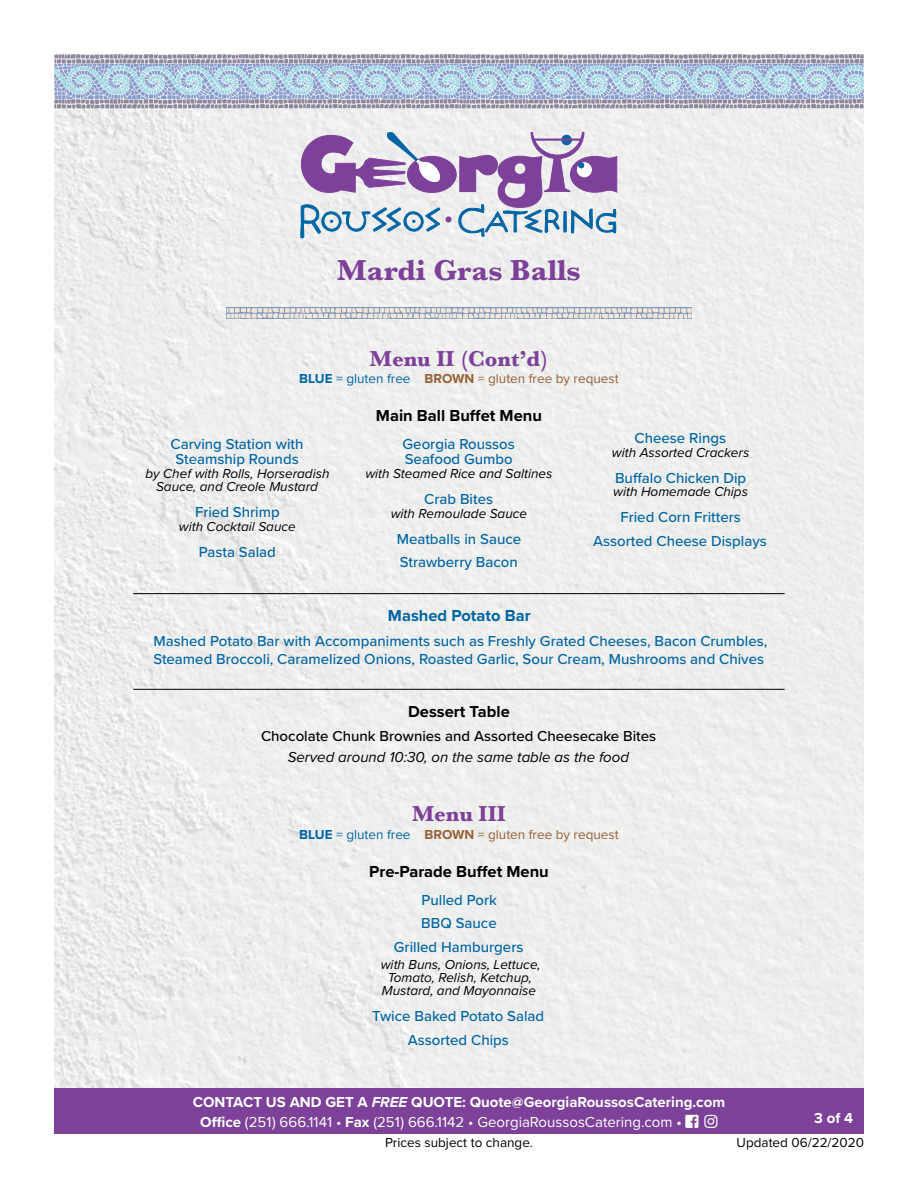
<style>
.page{position:relative;width:918px;height:1188px;background:#fff}
.page>*{position:absolute;margin:0;border:0;box-sizing:border-box;transform-origin:0 0}
.t1{font:700 30px "Baskerville";color:#7d4199}
.t2{font:700 22.5px "Baskerville";color:#7d4199}
.t3{font:700 16.5px "Proxima Nova";color:#000}
.t4{font:700 16.5px "Proxima Nova";color:#0065a4}
.t5{font:500 15px/23.7px "Proxima Nova";color:#0065a4;text-align:center}
.t6{font:700 15px/19.5px "Proxima Nova";color:#fff;text-align:center}
.t7{font:500 15px "Proxima Nova";color:#000}
.t8{font:italic 15px "Proxima Nova";color:#000}
.t9{font:italic 13.5px/13.2px "Proxima Nova";color:#000;text-align:center}
.t10{font:13.5px "Proxima Nova";color:#976037}
.t11{font:13.5px "Proxima Nova";color:#000}
.s1{font-weight:700;color:#0065a4}
.s2{color:#0065a4}
.s3{font-weight:700}
.s4{font-style:italic}
.s5{font-weight:400}
.s6{font-weight:600}
</style>
<div class="page">
<div style="left:54px;top:108px;width:810px;height:980px;background:#eeeeed"></div>
<div style="left:54px;top:1088px;width:810px;height:46px;background:#7d4199"></div>
<svg style="left:54px;top:54px;width:810px;height:54px;background:#afbed2"></svg>
<svg style="left:300px;top:131px;width:318px;height:107px"></svg>
<div style="left:226px;top:307px;width:466px;height:12px;background:#7f98bd"></div>
<svg style="left:227px;top:308px;width:465px;height:11px;background:#c9cace"></svg>
<hr style="left:133px;top:593px;width:652px;height:1px;background:#000">
<hr style="left:133px;top:689px;width:652px;height:1px;background:#000">
<h1 class="t1" style="left:337px;top:249px;width:245px">Mardi Gras Balls</h1>
<h2 class="t2" style="left:370px;top:343px;width:180px">Menu II (Cont’d)</h2>
<p class="t10" style="left:299px;top:369px;width:321px"><span class="s1">BLUE</span> <span class="s2">= gluten free</span> <span class="s3">BROWN</span> = gluten free by request</p>
<p class="t5" style="left:171px;top:436px;width:134px;line-height:14.7px">Carving Station with<br>Steamship Rounds</p>
<p class="t9" style="left:145px;top:466px;width:186px">by Chef with Rolls, Horseradish<br>Sauce, and Creole Mustard</p>
<p class="t5" style="left:195px;top:500px;width:86px">Fried Shrimp</p>
<p class="t9" style="left:179px;top:519px;width:119px">with Cocktail Sauce</p>
<p class="t5" style="left:199px;top:540px;width:79px">Pasta Salad</p>
<p class="t3" style="left:376px;top:404px;width:168px">Main Ball Buffet Menu</p>
<p class="t5" style="left:403px;top:436px;width:114px;line-height:14.7px;text-align:left">Georgia Roussos<br>Seafood Gumbo</p>
<p class="t9" style="left:365px;top:466px;width:189px">with Steamed Rice and Saltines</p>
<p class="t5" style="left:424px;top:486px;width:70px">Crab Bites</p>
<p class="t9" style="left:391px;top:506px;width:138px">with Remoulade Sauce</p>
<p class="t5" style="left:397px;top:526px;width:126px;text-align:left">Meatballs in Sauce<br>Strawberry Bacon</p>
<p class="t5" style="left:635px;top:426px;width:93px">Cheese Rings</p>
<p class="t9" style="left:612px;top:446px;width:139px">with Assorted Crackers</p>
<p class="t5" style="left:615px;top:466px;width:133px">Buffalo Chicken Dip</p>
<p class="t9" style="left:613px;top:484px;width:136px">with Homemade Chips</p>
<p class="t5" style="left:593px;top:505px;width:175px">Fried Corn Fritters<br>Assorted Cheese Displays</p>
<p class="t4" style="left:388px;top:603px;width:144px">Mashed Potato Bar</p>
<p class="t5" style="left:153px;top:631px;width:616px;line-height:18px;text-align:left">Mashed Potato Bar with Accompaniments such as Freshly Grated Cheeses, Bacon Crumbles,<br>Steamed Broccoli, Caramelized Onions, Roasted Garlic, Sour Cream, Mushrooms and Chives</p>
<p class="t3" style="left:408px;top:699px;width:103px">Dessert Table</p>
<p class="t7" style="left:261px;top:725px;width:397px">Chocolate Chunk Brownies and Assorted Cheesecake Bites</p>
<p class="t8" style="left:288px;top:746px;width:343px">Served around 10:30, on the same table as the food</p>
<h2 class="t2" style="left:412px;top:798px;width:95px">Menu III</h2>
<p class="t10" style="left:299px;top:824px;width:321px"><span class="s1">BLUE</span> <span class="s2">= gluten free</span> <span class="s3">BROWN</span> = gluten free by request</p>
<p class="t3" style="left:369px;top:859px;width:181px">Pre-Parade Buffet Menu</p>
<p class="t5" style="left:394px;top:887px;width:131px">Pulled Pork<br>BBQ Sauce<br>Grilled Hamburgers</p>
<p class="t9" style="left:381px;top:957px;width:161px">with Buns, Onions, Lettuce,<br>Tomato, Relish, Ketchup,<br>Mustard, and Mayonnaise</p>
<p class="t5" style="left:372px;top:1004px;width:174px">Twice Baked Potato Salad<br>Assorted Chips</p>
<p class="t6" style="left:193px;top:1092px;width:534px">CONTACT US AND GET A <span class="s4">FREE</span> QUOTE: Quote@GeorgiaRoussosCatering.com<br>Office <span class="s5">(251) 666.1141 •</span> Fax <span class="s5">(251) 666.1142 • GeorgiaRoussosCatering.com</span> <span class="s6">•</span> □□▲❑◆ ■▲▼</p>
<p class="t11" style="left:385px;top:1132px;width:149px">Prices subject to change.</p>
<p class="t6" style="left:814px;top:1108px;width:40px">3 of 4</p>
<p class="t11" style="left:737px;top:1132px;width:129px">Updated 06/22/2020</p>
</div>
